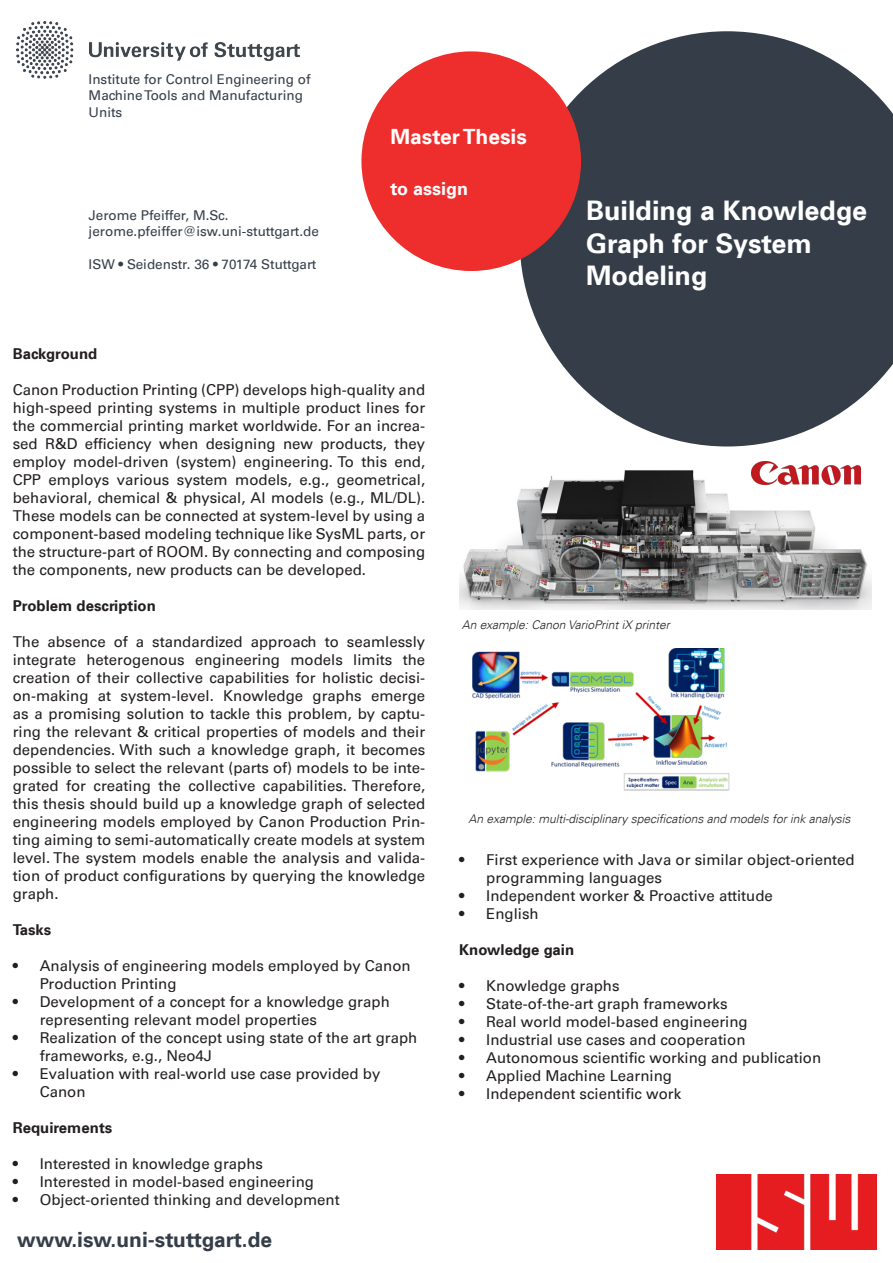
<style>
.page{position:relative;width:893px;height:1263px;background:#fff}
.page>*{position:absolute;margin:0;border:0;box-sizing:border-box;transform-origin:0 0}
.t1{font:27px/32.4px "Universfor Uni S65 Bd";color:#fff}
.t2{font:21px "Universfor Uni S65 Bd";color:#353e48}
.t3{font:21px "Universfor Uni S65 Bd";color:#fff}
.t4{font:18px "Universfor Uni S65 Bd";color:#fff}
.t5{font:15px/18px "Universfor Uni S55 Rm";color:#231f20}
.t6{font:15px "Universfor Uni S65 Bd";color:#231f20}
.t7{font:13.5px/16.2px "Universfor Uni S55 Rm";color:#353e48}
.t8{font:12px "Universfor Uni S45 Lt Obl";color:#231f20}
</style>
<div class="page">
<img style="left:16px;top:21px;width:283px;height:58px">
<img style="left:717px;top:1174px;width:160px;height:75px">
<svg style="left:520px;top:31px;width:373px;height:415px;fill:#353e48"></svg>
<div style="left:361px;top:51px;width:220px;height:220px;background:#ee2e2c;border-radius:50%"></div>
<img style="left:459px;top:468px;width:413px;height:142px">
<img style="left:472px;top:648px;width:258px;height:143px">
<img style="left:752px;top:461px;width:108px;height:23px">
<p class="t7" style="left:89px;top:71px;width:224px">Institute for Control Engineering of<br>Machine Tools and Manufacturing<br>Units</p>
<p class="t7" style="left:89px;top:207px;width:232px">Jerome Pfeiffer, M.Sc. jerome.pfeiffer@isw.uni-stuttgart.de</p>
<p class="t7" style="left:89px;top:255px;width:229px">ISW • Seidenstr. 36 • 70174 Stuttgart</p>
<p class="t3" style="left:390px;top:122px;width:138px">Master Thesis</p>
<p class="t4" style="left:390px;top:176px;width:79px">to assign</p>
<p class="t1" style="left:586px;top:193px;width:282px">Building a Knowledge<br>Graph for System<br>Modeling</p>
<p class="t6" style="left:13px;top:343px;width:86px">Background</p>
<p class="t5" style="left:13px;top:380px;width:414px;text-align:justify">Canon Production Printing (CPP) develops high-quality and high-speed printing systems in multiple product lines for the commercial printing market worldwide. For an increa&shy;sed R&amp;D efficiency when designing new products, they employ model-driven (system) engineering. To this end, CPP employs various system models, e.g., geometrical, behavioral, chemical &amp; physical, AI models (e.g., ML/DL).<br>These models can be connected at system-level by using a component-based modeling technique like SysML parts, or the structure-part of ROOM. By connecting and composing the components, new products can be developed.</p>
<p class="t6" style="left:13px;top:595px;width:145px">Problem description</p>
<p class="t5" style="left:13px;top:632px;width:414px;text-align:justify">The absence of a standardized approach to seamlessly integrate heterogenous engineering models limits the creation of their collective capabilities for holistic decisi&shy;on-making at system-level. Knowledge graphs emerge as a promising solution to tackle this problem, by captu&shy;ring the relevant &amp; critical properties of models and their dependencies. With such a knowledge graph, it becomes possible to select the relevant (parts of) models to be inte&shy;grated for creating the collective capabilities. Therefore, this thesis should build up a knowledge graph of selected engineering models employed by Canon Production Prin&shy;ting aiming to semi-automatically create models at system level. The system models enable the analysis and valida&shy;tion of product configurations by querying the knowledge graph.</p>
<p class="t6" style="left:13px;top:919px;width:40px">Tasks</p>
<p class="t5" style="left:40px;top:956px;width:372px;text-indent:-27px">• Analysis of engineering models employed by Canon<br>Production Printing</p>
<p class="t5" style="left:40px;top:992px;width:352px;text-indent:-27px">• Development of a concept for a knowledge graph representing relevant model properties</p>
<p class="t5" style="left:40px;top:1028px;width:379px;text-indent:-27px">• Realization of the concept using state of the art graph frameworks, e.g., Neo4J</p>
<p class="t5" style="left:40px;top:1064px;width:342px;text-indent:-27px">• Evaluation with real-world use case provided by<br>Canon</p>
<p class="t6" style="left:13px;top:1117px;width:101px">Requirements</p>
<p class="t5" style="left:13px;top:1154px;width:252px">• Interested in knowledge graphs</p>
<p class="t5" style="left:13px;top:1172px;width:303px">• Interested in model-based engineering</p>
<p class="t5" style="left:13px;top:1190px;width:329px">• Object-oriented thinking and development</p>
<p class="t2" style="left:17px;top:1225px;width:257px">www.isw.uni-stuttgart.de</p>
<p class="t8" style="left:462px;top:618px;width:210px">An example: Canon VarioPrint iX printer</p>
<p class="t8" style="left:469px;top:812px;width:383px">An example: multi-disciplinary specifications and models for ink analysis</p>
<p class="t5" style="left:486px;top:850px;width:370px;text-indent:-27px">• First experience with Java or similar object-oriented programming languages</p>
<p class="t5" style="left:459px;top:886px;width:315px">• Independent worker &amp; Proactive attitude</p>
<p class="t5" style="left:459px;top:904px;width:81px">• English</p>
<p class="t6" style="left:459px;top:939px;width:116px">Knowledge gain</p>
<p class="t5" style="left:459px;top:976px;width:162px">• Knowledge graphs</p>
<p class="t5" style="left:459px;top:994px;width:270px">• State-of-the-art graph frameworks</p>
<p class="t5" style="left:459px;top:1012px;width:290px">• Real world model-based engineering</p>
<p class="t5" style="left:459px;top:1030px;width:288px">• Industrial use cases and cooperation</p>
<p class="t5" style="left:459px;top:1048px;width:363px">• Autonomous scientific working and publication</p>
<p class="t5" style="left:459px;top:1066px;width:214px">• Applied Machine Learning</p>
<p class="t5" style="left:459px;top:1084px;width:223px">• Independent scientific work</p>
</div>
